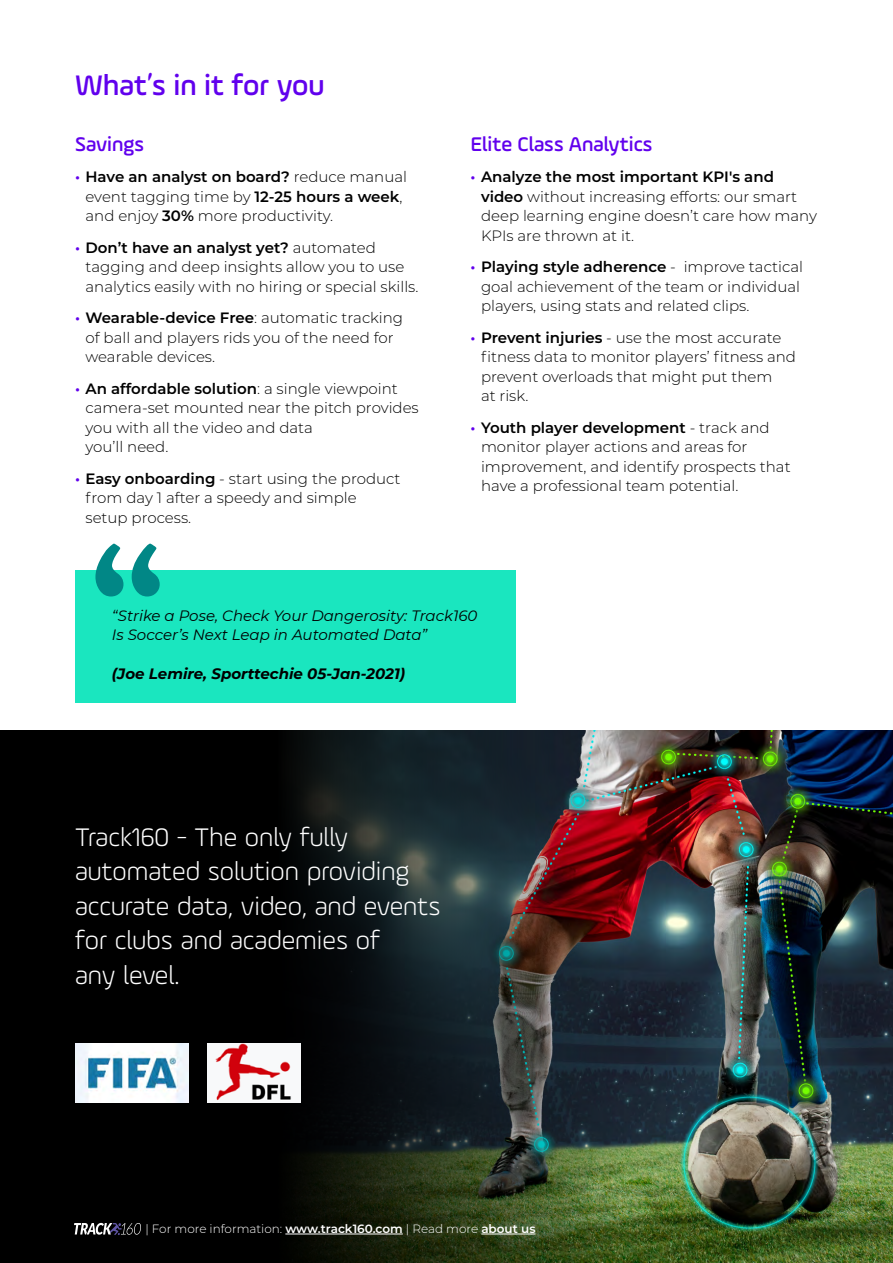
<style>
.page{position:relative;width:893px;height:1263px;background:#fff}
.page>*{position:absolute;margin:0;border:0;box-sizing:border-box;transform-origin:0 0}
.t1{font:500 30px "Ample";color:#6100ed}
.t2{font:300 27px/34.5px "Ample";color:#fff}
.t3{font:500 21px "Ample";color:#6100ed}
.t4{font:300 15px/19.5px "Montserrat";color:#000}
.t5{font:italic 15px/19.5px "Montserrat";color:#000}
.t6{font:italic 700 15px "Montserrat";color:#000}
.t7{font:300 12px "Montserrat";color:#fff}
.s1{font-weight:600;color:#6100ed}
.s2{font-weight:600}
</style>
<div class="page">
<div style="left:75px;top:570px;width:440px;height:132px;background:#1ae6bf"></div>
<div style="left:0;top:731px;width:893px;height:532px;background:#000"></div>
<img style="left:624px;top:731px;width:269px;height:532px">
<img style="left:275px;top:731px;width:349px;height:532px">
<img style="left:75px;top:1043px;width:114px;height:60px">
<img style="left:207px;top:1043px;width:94px;height:59px">
<svg style="left:95px;top:544px;width:65px;height:52px"></svg>
<hr style="left:285px;top:1234px;width:118px;height:1px;background:#fff">
<hr style="left:481px;top:1234px;width:54px;height:1px;background:#fff">
<svg style="left:74px;top:1223px;width:67px;height:12px"></svg>
<h1 class="t1" style="left:75px;top:67px;width:251px">What i ns’ it for you</h1>
<h3 class="t3" style="left:75px;top:131px;width:71px">Savings</h3>
<p class="t4" style="left:86px;top:167px;width:323px;text-indent:-10px"><span class="s1">•</span> <span class="s2">Have an analyst on board?</span> reduce manual event tagging time by <span class="s2">12-25 hours a week</span>, and enjoy <span class="s2">30%</span> more productivity.</p>
<p class="t4" style="left:86px;top:237px;width:334px;text-indent:-10px"><span class="s1">•</span> <span class="s2">Don t’ have an analyst yet?</span> automated tagging and deep insights allow you to use analytics easily with no hiring or special skills.</p>
<p class="t4" style="left:86px;top:308px;width:319px;text-indent:-10px"><span class="s1">•</span> <span class="s2">Wearable-device Free</span>: automatic tracking of ball and players rids you of the need for wearable devices.</p>
<p class="t4" style="left:86px;top:378px;width:335px;text-indent:-10px"><span class="s1">•</span> <span class="s2">An affordable solution</span> a: single viewpoint camera-set mounted near the pitch provides you with all the video and data<br>you l l’ need.</p>
<p class="t4" style="left:86px;top:468px;width:317px;text-indent:-10px"><span class="s1">•</span> <span class="s2">Easy onboarding</span> - start using the product from day 1 after a speedy and simple setup process.</p>
<h3 class="t3" style="left:470px;top:131px;width:183px">Elite Class Analytics</h3>
<p class="t4" style="left:481px;top:167px;width:337px;text-indent:-10px"><span class="s1">•</span> <span class="s2">Analyze the most important KPI s' and video</span> without increasing efforts: our smart deep learning engine doesn t’ care how many KPIs are thrown at it.</p>
<p class="t4" style="left:684px;top:257px;width:121px">improve tactical</p>
<p class="t4" style="left:481px;top:257px;width:321px;text-indent:-10px"><span class="s1">•</span> <span class="s2">Playing style adherence</span> -<br>goal achievement of the team or individual players, using stats and related clips.</p>
<p class="t4" style="left:481px;top:327px;width:316px;text-indent:-10px"><span class="s1">•</span> <span class="s2">Prevent injuries</span> - use the most accurate fitness data to monitor players’ fitness and prevent overloads that might put them<br>at risk.</p>
<p class="t4" style="left:481px;top:417px;width:311px;text-indent:-10px"><span class="s1">•</span> <span class="s2">Youth player development</span> - track and monitor player actions and areas for improvement, and identify prospects that have a professional team potential.</p>
<p class="t5" style="left:112px;top:605px;width:367px">“Strike a Pose, Check Your Dangerosity: Track160<br>Is Soccer s’ Next Leap in Automated Data“</p>
<p class="t6" style="left:112px;top:663px;width:295px">(Joe Lemire, Sporttechie 05-Jan-2021(</p>
<h2 class="t2" style="left:75px;top:819px;width:367px">Track160 - The only fully automated solution providing accurate data, video, and events for clubs and academies of<br>any level.</h2>
<p class="t7" style="left:145px;top:1220px;width:392px">| For more information: <span class="s2">www.track160.com</span> | Read more <span class="s2">about us</span></p>
</div>
